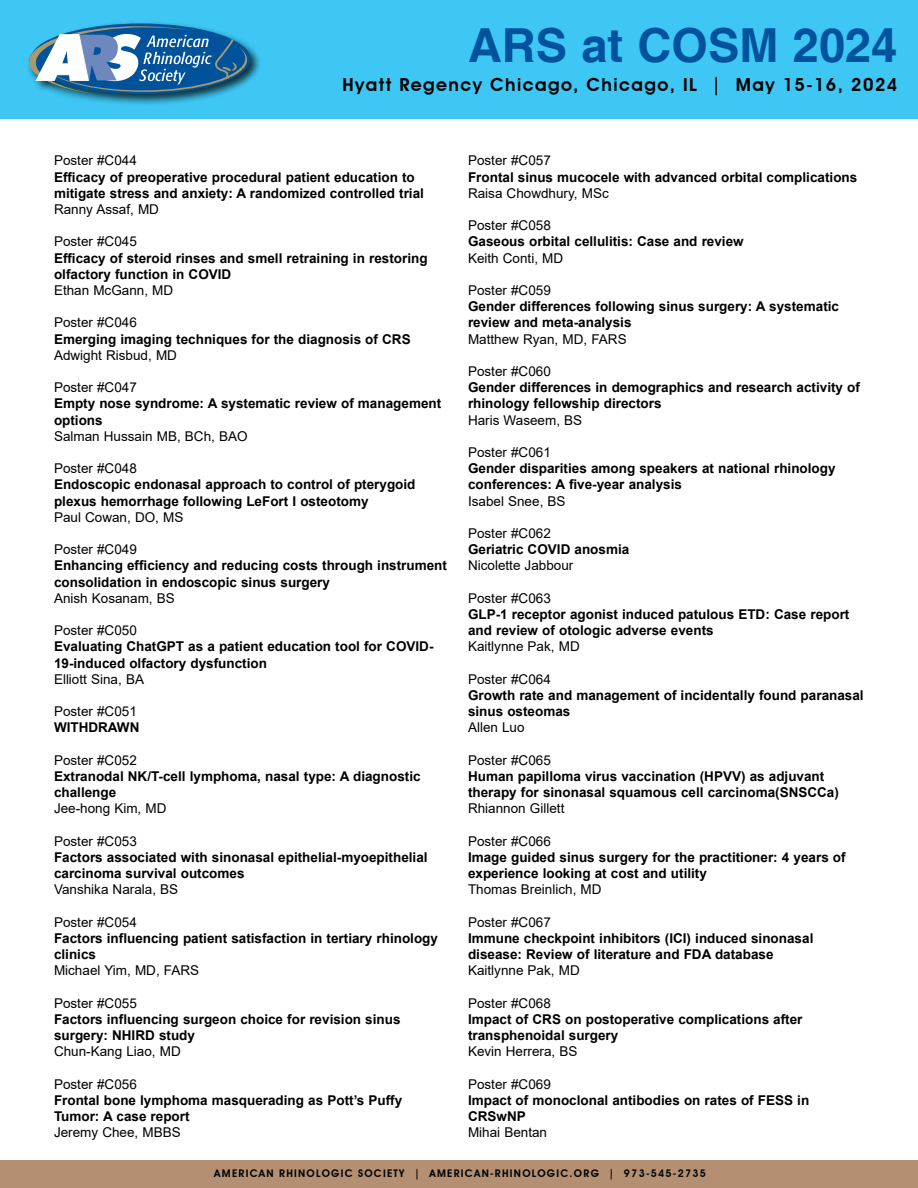
<style>
.page{position:relative;width:918px;height:1188px;background:#fff}
.page>*{position:absolute;margin:0;border:0;box-sizing:border-box;transform-origin:0 0}
.t1{font:700 46.95px "Helvetica";color:#00529c}
.t2{font:600 18px "Avant Garde IT Cby BT";letter-spacing:.08em;color:#000}
.t3{font:700 13.5px/16.2px "Arial";color:#000}
.t4{font:13.5px "Arial";color:#000}
.t5{font:600 10.5px "Avant Garde IT Cby BT";letter-spacing:.12em;color:#000}
</style>
<div class="page">
<div style="left:0;top:1160px;width:918px;height:28px;background:#b48f72"></div>
<div style="left:0;top:0;width:918px;height:119px;background:#3ec7f4"></div>
<div style="left:26px;top:21px;width:236px;height:86px;background:#000;opacity:.75"></div>
<svg style="left:29px;top:23px;width:221px;height:71px;background:#508fb9"></svg>
<h1 class="t1" style="left:468px;top:17px;width:431px">ARS at COSM 2024</h1>
<h2 class="t2" style="left:343px;top:74px;width:556px">Hyatt Regency Chicago, Chicago, IL | May 15-16, 2024</h2>
<p class="t4" style="left:54px;top:151px;width:84px">Poster #C044</p>
<p class="t3" style="left:54px;top:169px;width:371px">Efficacy of preoperative procedural patient education to mitigate stress and anxiety: A randomized controlled trial</p>
<p class="t4" style="left:54px;top:200px;width:107px">Ranny Assaf, MD</p>
<p class="t4" style="left:54px;top:232px;width:84px">Poster #C045</p>
<p class="t3" style="left:54px;top:250px;width:375px">Efficacy of steroid rinses and smell retraining in restoring olfactory function in COVID</p>
<p class="t4" style="left:54px;top:281px;width:121px">Ethan McGann, MD</p>
<p class="t4" style="left:54px;top:313px;width:84px">Poster #C046</p>
<p class="t3" style="left:54px;top:331px;width:358px">Emerging imaging techniques for the diagnosis of CRS</p>
<p class="t4" style="left:54px;top:346px;width:125px">Adwight Risbud, MD</p>
<p class="t4" style="left:54px;top:378px;width:84px">Poster #C047</p>
<p class="t3" style="left:54px;top:396px;width:389px">Empty nose syndrome: A systematic review of management options</p>
<p class="t4" style="left:54px;top:427px;width:195px">Salman Hussain MB, BCh, BAO</p>
<p class="t4" style="left:54px;top:459px;width:84px">Poster #C048</p>
<p class="t3" style="left:54px;top:477px;width:363px">Endoscopic endonasal approach to control of pterygoid plexus hemorrhage following LeFort I osteotomy</p>
<p class="t4" style="left:54px;top:508px;width:131px">Paul Cowan, DO, MS</p>
<p class="t4" style="left:54px;top:540px;width:84px">Poster #C049</p>
<p class="t3" style="left:54px;top:558px;width:395px">Enhancing efficiency and reducing costs through instrument consolidation in endoscopic sinus surgery</p>
<p class="t4" style="left:54px;top:589px;width:122px">Anish Kosanam, BS</p>
<p class="t4" style="left:54px;top:621px;width:84px">Poster #C050</p>
<p class="t3" style="left:54px;top:639px;width:381px">Evaluating ChatGPT as a patient education tool for COVID-<br>19-induced olfactory dysfunction</p>
<p class="t4" style="left:54px;top:670px;width:92px">Elliott Sina, BA</p>
<p class="t4" style="left:54px;top:702px;width:84px">Poster #C051</p>
<p class="t3" style="left:54px;top:720px;width:87px">WITHDRAWN</p>
<p class="t4" style="left:54px;top:751px;width:84px">Poster #C052</p>
<p class="t3" style="left:54px;top:768px;width:368px">Extranodal NK/T-cell lymphoma, nasal type: A diagnostic challenge</p>
<p class="t4" style="left:54px;top:799px;width:114px">Jee-hong Kim, MD</p>
<p class="t4" style="left:54px;top:832px;width:84px">Poster #C053</p>
<p class="t3" style="left:54px;top:849px;width:375px">Factors associated with sinonasal epithelial-myoepithelial carcinoma survival outcomes</p>
<p class="t4" style="left:54px;top:880px;width:126px">Vanshika Narala, BS</p>
<p class="t4" style="left:54px;top:913px;width:84px">Poster #C054</p>
<p class="t3" style="left:54px;top:930px;width:386px">Factors influencing patient satisfaction in tertiary rhinology clinics</p>
<p class="t4" style="left:54px;top:961px;width:147px">Michael Yim, MD, FARS</p>
<p class="t4" style="left:54px;top:994px;width:84px">Poster #C055</p>
<p class="t3" style="left:54px;top:1011px;width:348px">Factors influencing surgeon choice for revision sinus surgery: NHIRD study</p>
<p class="t4" style="left:54px;top:1042px;width:128px">Chun-Kang Liao, MD</p>
<p class="t4" style="left:54px;top:1075px;width:84px">Poster #C056</p>
<p class="t3" style="left:54px;top:1092px;width:350px">Frontal bone lymphoma masquerading as Pott’s Puffy<br>Tumor: A case report</p>
<p class="t4" style="left:54px;top:1123px;width:128px">Jeremy Chee, MBBS</p>
<p class="t4" style="left:468px;top:151px;width:84px">Poster #C057</p>
<p class="t3" style="left:468px;top:169px;width:391px">Frontal sinus mucocele with advanced orbital complications</p>
<p class="t4" style="left:468px;top:184px;width:142px">Raisa Chowdhury, MSc</p>
<p class="t4" style="left:468px;top:216px;width:84px">Poster #C058</p>
<p class="t3" style="left:468px;top:234px;width:277px">Gaseous orbital cellulitis: Case and review</p>
<p class="t4" style="left:468px;top:249px;width:97px">Keith Conti, MD</p>
<p class="t4" style="left:468px;top:281px;width:84px">Poster #C059</p>
<p class="t3" style="left:468px;top:298px;width:373px">Gender differences following sinus surgery: A systematic review and meta-analysis</p>
<p class="t4" style="left:468px;top:330px;width:160px">Matthew Ryan, MD, FARS</p>
<p class="t4" style="left:468px;top:362px;width:84px">Poster #C060</p>
<p class="t3" style="left:468px;top:379px;width:394px">Gender differences in demographics and research activity of rhinology fellowship directors</p>
<p class="t4" style="left:468px;top:411px;width:116px">Haris Waseem, BS</p>
<p class="t4" style="left:468px;top:443px;width:84px">Poster #C061</p>
<p class="t3" style="left:468px;top:460px;width:369px">Gender disparities among speakers at national rhinology conferences: A five-year analysis</p>
<p class="t4" style="left:468px;top:492px;width:99px">Isabel Snee, BS</p>
<p class="t4" style="left:468px;top:524px;width:84px">Poster #C062</p>
<p class="t3" style="left:468px;top:541px;width:163px">Geriatric COVID anosmia</p>
<p class="t4" style="left:468px;top:556px;width:107px">Nicolette Jabbour</p>
<p class="t4" style="left:468px;top:589px;width:84px">Poster #C063</p>
<p class="t3" style="left:468px;top:606px;width:383px">GLP-1 receptor agonist induced patulous ETD: Case report and review of otologic adverse events</p>
<p class="t4" style="left:468px;top:637px;width:113px">Kaitlynne Pak, MD</p>
<p class="t4" style="left:468px;top:670px;width:84px">Poster #C064</p>
<p class="t3" style="left:468px;top:687px;width:397px">Growth rate and management of incidentally found paranasal sinus osteomas</p>
<p class="t4" style="left:468px;top:718px;width:58px">Allen Luo</p>
<p class="t4" style="left:468px;top:751px;width:84px">Poster #C065</p>
<p class="t3" style="left:468px;top:768px;width:372px">Human papilloma virus vaccination (HPVV) as adjuvant therapy for sinonasal squamous cell carcinoma(SNSCCa)</p>
<p class="t4" style="left:468px;top:799px;width:98px">Rhiannon Gillett</p>
<p class="t4" style="left:468px;top:832px;width:84px">Poster #C066</p>
<p class="t3" style="left:468px;top:849px;width:379px">Image guided sinus surgery for the practitioner: 4 years of experience looking at cost and utility</p>
<p class="t4" style="left:468px;top:880px;width:135px">Thomas Breinlich, MD</p>
<p class="t4" style="left:468px;top:913px;width:84px">Poster #C067</p>
<p class="t3" style="left:468px;top:930px;width:347px">Immune checkpoint inhibitors (ICI) induced sinonasal disease: Review of literature and FDA database</p>
<p class="t4" style="left:468px;top:961px;width:113px">Kaitlynne Pak, MD</p>
<p class="t4" style="left:468px;top:994px;width:84px">Poster #C068</p>
<p class="t3" style="left:468px;top:1011px;width:336px">Impact of CRS on postoperative complications after transphenoidal surgery</p>
<p class="t4" style="left:468px;top:1042px;width:111px">Kevin Herrera, BS</p>
<p class="t4" style="left:468px;top:1075px;width:84px">Poster #C069</p>
<p class="t3" style="left:468px;top:1092px;width:343px">Impact of monoclonal antibodies on rates of FESS in<br>CRSwNP</p>
<p class="t4" style="left:468px;top:1123px;width:81px">Mihai Bentan</p>
<p class="t5" style="left:214px;top:1167px;width:493px">AMERICAN RHINOLOGIC SOCIETY | AMERICAN-RHINOLOGIC.ORG | 973-545-2735</p>
</div>
